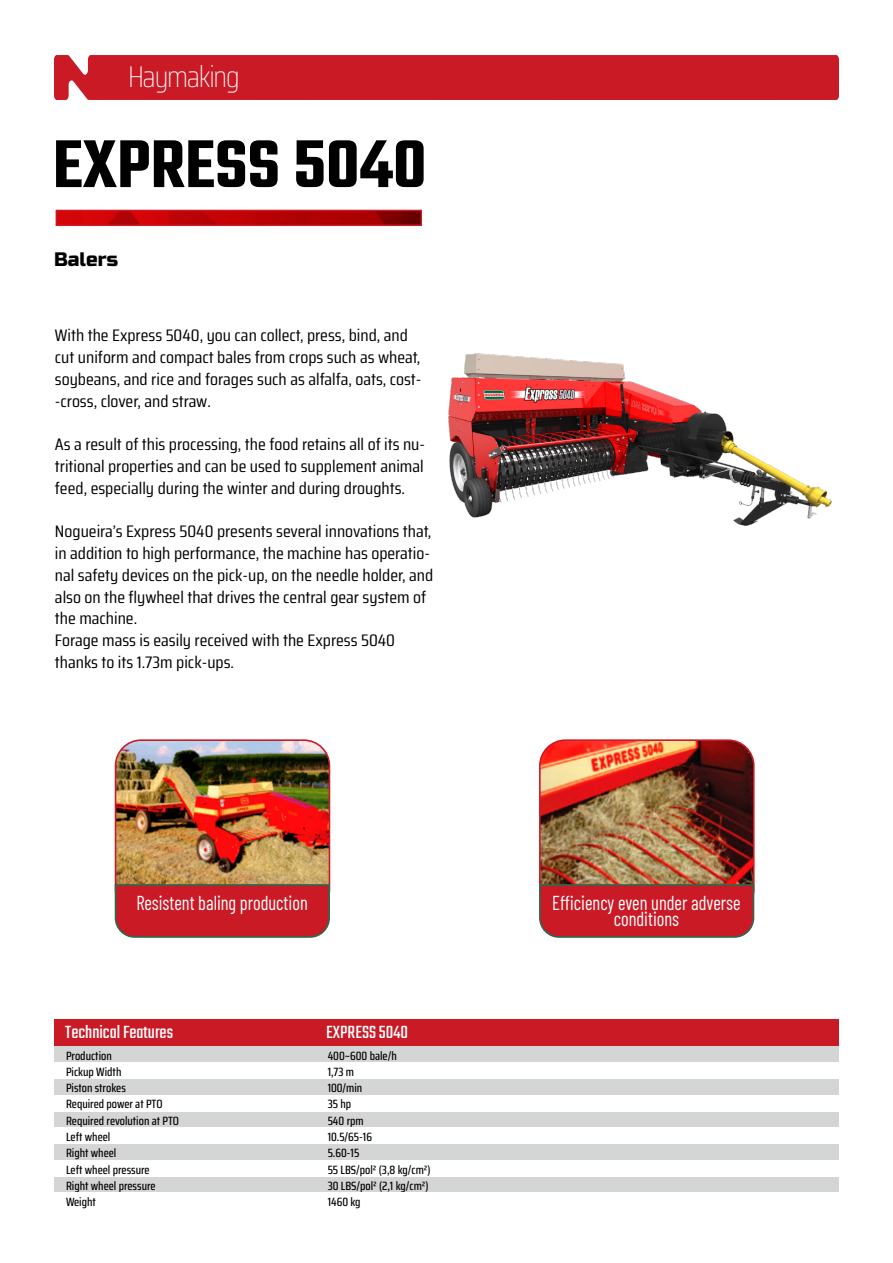
<style>
.page{position:relative;width:893px;height:1263px;background:#fff}
.page>*{position:absolute;margin:0;border:0;box-sizing:border-box;transform-origin:0 0}
.t1{font:600 73.5px "Teko";color:#000}
.t2{font:100 30px "Saira Condensed";letter-spacing:-.04em;color:#fff}
.t3{font:20.1px/16.5px "Barlow Condensed";color:#fff;text-align:center;scale:.91 1}
.t4{font:19.5px "Teko";color:#fff}
.t5{font:19.5px "Russo One";color:#000}
.t6{font:16.65px/21.8px "Saira Condensed";color:#000;scale:1.09 1}
.t7{font:500 12px "Saira Condensed";color:#000}
</style>
<div class="page">
<div style="left:54px;top:55px;width:785px;height:45px;background:#c91a26"></div>
<div style="left:54px;top:1019px;width:785px;height:27px;background:#c91a26"></div>
<div style="left:316px;top:1046px;width:523px;height:16px;background:#d4d5d5"></div>
<div style="left:316px;top:1111px;width:523px;height:16px;background:#d4d5d5"></div>
<div style="left:54px;top:1046px;width:262px;height:16px;background:#d4d5d5"></div>
<div style="left:54px;top:1111px;width:262px;height:16px;background:#d4d5d5"></div>
<div style="left:316px;top:1078px;width:523px;height:17px;background:#d4d5d5"></div>
<div style="left:316px;top:1144px;width:523px;height:16px;background:#d4d5d5"></div>
<div style="left:316px;top:1176px;width:523px;height:17px;background:#d4d5d5"></div>
<div style="left:54px;top:1078px;width:262px;height:17px;background:#d4d5d5"></div>
<div style="left:54px;top:1144px;width:262px;height:16px;background:#d4d5d5"></div>
<div style="left:54px;top:1176px;width:262px;height:17px;background:#d4d5d5"></div>
<img style="left:59px;top:213px;width:360px;height:10px">
<div style="left:56px;top:210px;width:366px;height:16px;border:2px solid #c91a26"></div>
<img style="left:116px;top:742px;width:213px;height:141px">
<div style="left:115px;top:739px;width:215px;height:177px;border:2px solid #c91a26;border-radius:26px"></div>
<svg style="left:114px;top:883px;width:217px;height:55px;background:#bf272f"></svg>
<img style="left:542px;top:742px;width:210px;height:141px">
<div style="left:539px;top:739px;width:216px;height:177px;border:2px solid #c91a26;border-radius:26px"></div>
<svg style="left:539px;top:883px;width:216px;height:55px;background:#bd252d"></svg>
<img style="left:448px;top:353px;width:384px;height:173px">
<h2 class="t2" style="left:128px;top:53px;width:113px">Haymaking</h2>
<h1 class="t1" style="left:53px;top:119px;width:375px">EXPRESS 5040</h1>
<p class="t5" style="left:54px;top:248px;width:66px">Balers</p>
<p class="t6" style="left:55px;top:325px;width:338px">With the Express 5040, you can collect, press, bind, and cut uniform and compact bales from crops such as wheat, soybeans, and rice and forages such as alfalfa, oats, cost--cross, clover, and straw.</p>
<p class="t6" style="left:55px;top:433px;width:341px;text-align:justify">As a result of this processing, the food retains all of its nu&shy;tritional properties and can be used to supplement animal feed, especially during the winter and during droughts.</p>
<p class="t6" style="left:55px;top:521px;width:349px">Nogueira’s Express 5040 presents several innovations that, in addition to high performance, the machine has operatio&shy;nal safety devices on the pick-up, on the needle holder, and also on the flywheel that drives the central gear system of the machine.<br>Forage mass is easily received with the Express 5040 thanks to its 1.73m pick-ups.</p>
<p class="t3" style="left:136px;top:893px;width:190px">Resistent baling production</p>
<p class="t3" style="left:552px;top:893px;width:208px">Efficiency even under adverse conditions</p>
<p class="t4" style="left:65px;top:1019px;width:109px">Technical Features</p>
<p class="t4" style="left:326px;top:1019px;width:83px">EXPRESS 5040</p>
<p class="t7" style="left:328px;top:1046px;width:71px">400~600 bale/h</p>
<p class="t7" style="left:66px;top:1046px;width:47px">Production</p>
<p class="t7" style="left:66px;top:1062px;width:57px">Pickup Width</p>
<p class="t7" style="left:328px;top:1062px;width:28px">1,73 m</p>
<p class="t7" style="left:66px;top:1078px;width:61px">Piston strokes</p>
<p class="t7" style="left:328px;top:1078px;width:36px">100/min</p>
<p class="t7" style="left:66px;top:1095px;width:98px">Required power at PTO</p>
<p class="t7" style="left:328px;top:1095px;width:25px">35 hp</p>
<p class="t7" style="left:66px;top:1111px;width:115px">Required revolution at PTO</p>
<p class="t7" style="left:328px;top:1111px;width:38px">540 rpm</p>
<p class="t7" style="left:66px;top:1127px;width:46px">Left wheel</p>
<p class="t7" style="left:328px;top:1127px;width:46px">10.5/65-16</p>
<p class="t7" style="left:66px;top:1144px;width:52px">Right wheel</p>
<p class="t7" style="left:66px;top:1176px;width:91px">Right wheel pressure</p>
<p class="t7" style="left:66px;top:1160px;width:85px">Left wheel pressure</p>
<p class="t7" style="left:66px;top:1193px;width:31px">Weight</p>
<p class="t7" style="left:328px;top:1144px;width:33px">5.60-15</p>
<p class="t7" style="left:328px;top:1176px;width:102px">30 LBS/pol² (2,1 kg/cm²)</p>
<p class="t7" style="left:328px;top:1160px;width:104px">55 LBS/pol² (3,8 kg/cm²)</p>
<p class="t7" style="left:328px;top:1193px;width:35px">1460 kg</p>
</div>
